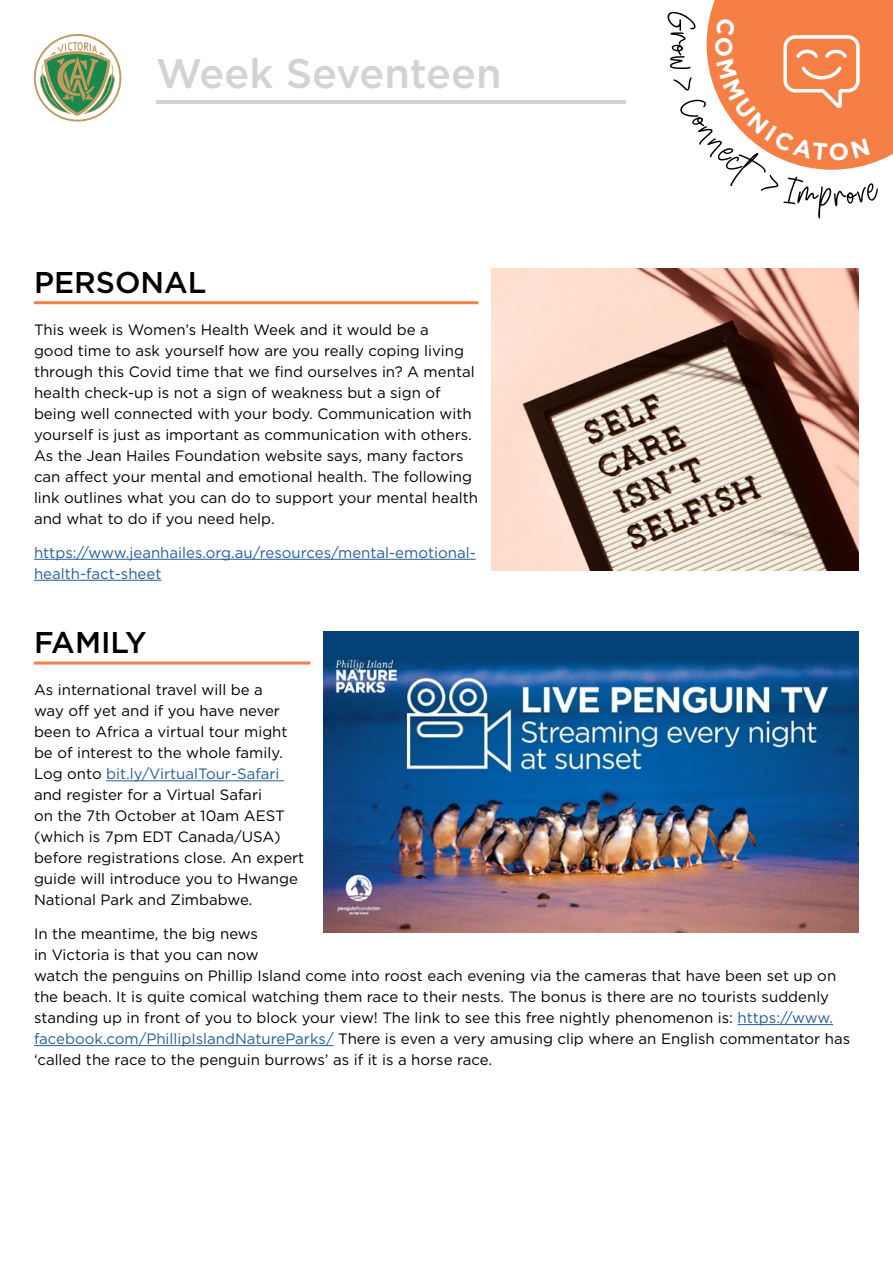
<style>
.page{position:relative;width:893px;height:1263px;background:#fff}
.page>*{position:absolute;margin:0;border:0;box-sizing:border-box;transform-origin:0 0}
.t1{font:500 41.25px "Gotham";color:#d1d3d4}
.t2{font:500 30px "Gotham";color:#000}
.t3{font:15px/21px "Gotham";color:#000}
.t4{font:15px/21px "Gotham";color:#215e9e}
.s1{color:#215e9e}
</style>
<div class="page">
<hr style="left:34px;top:301px;width:444px;height:3px;background:#f57f45">
<hr style="left:34px;top:559px;width:442px;height:1px;background:#215e9e">
<hr style="left:34px;top:580px;width:127px;height:1px;background:#215e9e">
<hr style="left:34px;top:661px;width:276px;height:3px;background:#f57f45">
<hr style="left:106px;top:780px;width:178px;height:1px;background:#215e9e">
<hr style="left:738px;top:1024px;width:95px;height:1px;background:#215e9e">
<hr style="left:34px;top:1045px;width:300px;height:1px;background:#215e9e">
<hr style="left:156px;top:100px;width:469px;height:3px;background:#d1d3d4">
<svg style="left:34px;top:34px;width:87px;height:87px"></svg>
<img style="left:323px;top:631px;width:536px;height:302px">
<img style="left:491px;top:269px;width:368px;height:301px">
<svg style="left:667px;top:0;width:226px;height:218px"></svg>
<h1 class="t1" style="left:156px;top:47px;width:347px">Week Seventeen</h1>
<h2 class="t2" style="left:34px;top:262px;width:174px">PERSONAL</h2>
<p class="t3" style="left:34px;top:319px;width:445px">This week is Women’s Health Week and it would be a<br>good time to ask yourself how are you really coping living through this Covid time that we find ourselves in? A mental health check-up is not a sign of weakness but a sign of being well connected with your body. Communication with yourself is just as important as communication with others.<br>As the Jean Hailes Foundation website says, many factors can affect your mental and emotional health. The following link outlines what you can do to support your mental health and what to do if you need help.</p>
<p class="t4" style="left:34px;top:542px;width:443px">https://www.jeanhailes.org.au/resources/mental-emotional&shy;health-fact-sheet</p>
<h2 class="t2" style="left:34px;top:623px;width:114px">FAMILY</h2>
<p class="t3" style="left:34px;top:679px;width:272px">As international travel will be a<br>way off yet and if you have never been to Africa a virtual tour might be of interest to the whole family.<br>Log onto <span class="s1">bit.ly/VirtualTour-Safari </span>and register for a Virtual Safari<br>on the 7th October at 10am AEST (which is 7pm EDT Canada/USA) before registrations close. An expert guide will introduce you to Hwange National Park and Zimbabwe.</p>
<p class="t3" style="left:34px;top:923px;width:818px">In the meantime, the big news<br>in Victoria is that you can now<br>watch the penguins on Phillip Island come into roost each evening via the cameras that have been set up on the beach. It is quite comical watching them race to their nests. The bonus is there are no tourists suddenly standing up in front of you to block your view! The link to see this free nightly phenomenon is: <span class="s1">https://www. facebook.com/PhillipIslandNatureParks/</span> There is even a very amusing clip where an English commentator has ‘called the race to the penguin burrows’ as if it is a horse race.</p>
</div>
